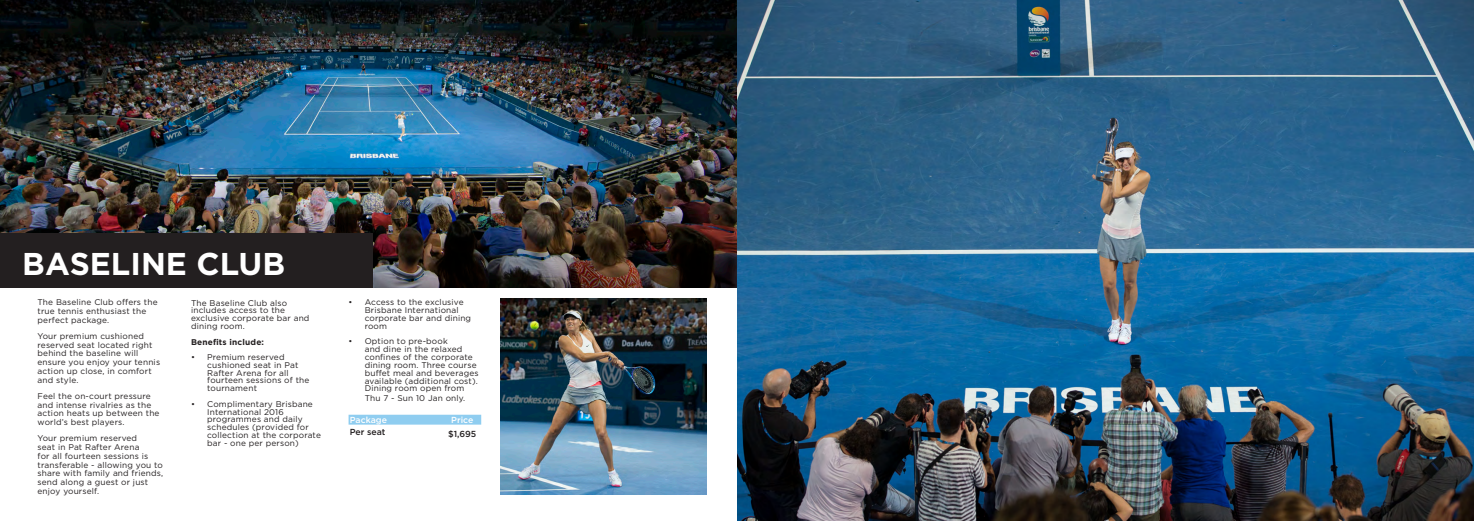
<style>
.page{position:relative;width:1474px;height:521px;background:#fff}
.page>*{position:absolute;margin:0;border:0;box-sizing:border-box;transform-origin:0 0}
.t1{font:700 31.5px "Gotham";color:#fff}
.t2{font:500 8.75px "Gotham";letter-spacing:-.005em;color:#231f20}
.t3{font:500 8.75px "Gotham";color:#fff}
.t4{font:8.31px/7.9px "Gotham";letter-spacing:.02em;color:#231f20}
.t5{font:700 8.31px "Gotham";letter-spacing:.02em;color:#231f20}
</style>
<div class="page">
<img style="left:0;top:0;width:737px;height:288px">
<div style="left:0;top:233px;width:372px;height:55px;background:#231f20"></div>
<svg style="left:348px;top:415px;width:133px;height:10px"></svg>
<img style="left:501px;top:298px;width:205px;height:197px">
<img style="left:737px;top:0;width:736px;height:521px">
<p class="t1" style="left:22px;top:243px;width:264px">BASELINE CLUB</p>
<p class="t4" style="left:38px;top:298px;width:122px;line-height:8.8px">The Baseline Club offers the true tennis enthusiast the perfect package.</p>
<p class="t4" style="left:38px;top:331px;width:124px;line-height:8.8px">Your premium cushioned reserved seat located right behind the baseline will ensure you enjoy your tennis action up close, in comfort and style.</p>
<p class="t4" style="left:38px;top:391px;width:123px;line-height:8.8px">Feel the on-court pressure and intense rivalries as the action heats up between the world’s best players.</p>
<p class="t4" style="left:38px;top:434px;width:127px;line-height:8.8px">Your premium reserved<br>seat in Pat Rafter Arena<br>for all fourteen sessions is transferable - allowing you to share with family and friends, send along a guest or just enjoy yourself.</p>
<p class="t4" style="left:191px;top:298px;width:120px">The Baseline Club also includes access to the exclusive corporate bar and dining room.</p>
<p class="t5" style="left:191px;top:336px;width:74px">Benefits include:</p>
<p class="t4" style="left:207px;top:353px;width:104px;text-indent:-16px">• Premium reserved cushioned seat in Pat<br>Rafter Arena for all fourteen sessions of the tournament</p>
<p class="t4" style="left:207px;top:399px;width:115px;text-indent:-16px">• Complimentary Brisbane<br>International 2016 programmes and daily schedules (provided for collection at the corporate bar - one per person)</p>
<p class="t4" style="left:365px;top:298px;width:108px;text-indent:-16px">• Access to the exclusive<br>Brisbane International corporate bar and dining room</p>
<p class="t4" style="left:365px;top:337px;width:115px;text-indent:-16px">• Option to pre-book<br>and dine in the relaxed confines of the corporate dining room. Three course buffet meal and beverages available (additional cost).<br>Dining room open from</p>
<p class="t4" style="left:365px;top:393px;width:102px">Thu 7 - Sun 10 Jan only.</p>
<p class="t3" style="left:350px;top:414px;width:39px">Package</p>
<p class="t3" style="left:451px;top:414px;width:24px">Price</p>
<p class="t2" style="left:350px;top:426px;width:37px">Per seat</p>
<p class="t2" style="left:448px;top:429px;width:30px">$1,695</p>
</div>
